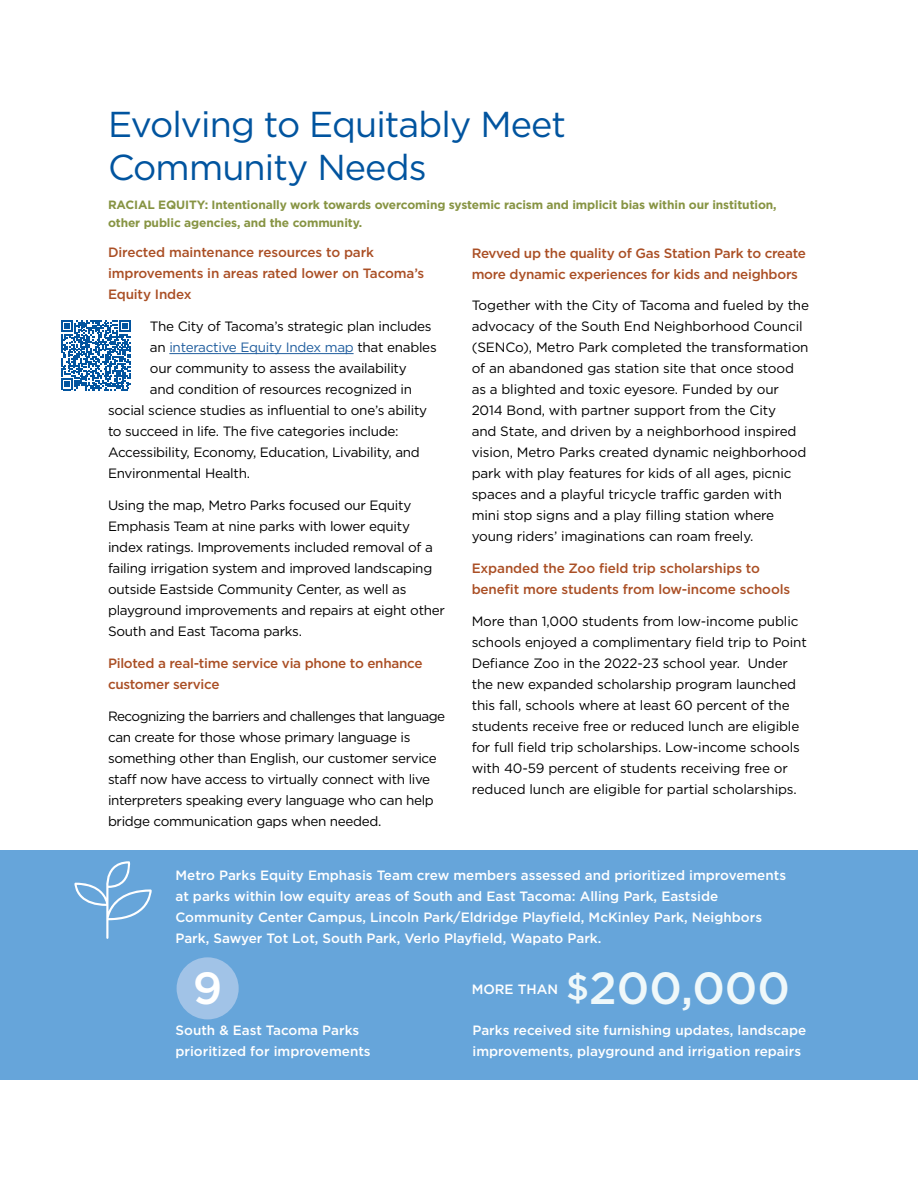
<style>
.page{position:relative;width:918px;height:1188px;background:#fff}
.page>*{position:absolute;margin:0;border:0;box-sizing:border-box;transform-origin:0 0}
.t1{font:500 45px "Gotham";color:#eff8fa}
.t2{font:500 45px "Gotham";color:#fff}
.t3{font:36px/43.2px "Gotham";letter-spacing:-.025em;color:#01549f}
.t4{font:13.5px/21px "Gotham";letter-spacing:-.02em;color:#000}
.t5{font:500 13.5px/21px "Gotham";color:#fff}
.t6{font:500 13.5px/21px "Gotham";letter-spacing:-.02em;color:#aa4f25}
.t7{font:13.5px "Gotham";letter-spacing:-.02em;color:#215e9e}
.t8{font:700 12px/18px "Gotham";letter-spacing:-.01em;color:#879443}
.s1{color:#000}
.s2{font-size:36px}
</style>
<div class="page">
<hr style="left:169px;top:353px;width:185px;height:1px;background:#215e9e">
<div style="left:0;top:850px;width:918px;height:230px;background:#66a5da"></div>
<svg style="left:74px;top:861px;width:78px;height:78px"></svg>
<div style="left:177px;top:957px;width:62px;height:62px;background:#a1c3e7;border-radius:50%"></div>
<svg style="left:61px;top:320px;width:70px;height:70px"></svg>
<h2 class="t3" style="left:108px;top:102px;width:460px">Evolving to Equitably Meet<br>Community Needs</h2>
<p class="t8" style="left:108px;top:195px;width:670px">RACIAL EQUITY: Intentionally work towards overcoming systemic racism and implicit bias within our institution, other public agencies, and the community.</p>
<p class="t6" style="left:108px;top:242px;width:318px">Directed maintenance resources to park improvements in areas rated lower on Tacoma’s<br>Equity Index</p>
<p class="t4" style="left:150px;top:316px;width:283px">The City of Tacoma’s strategic plan includes</p>
<p class="t7" style="left:150px;top:339px;width:288px"><span class="s1">an</span> interactive Equity Index map <span class="s1">that enables</span></p>
<p class="t4" style="left:150px;top:358px;width:258px">our community to assess the availability</p>
<p class="t4" style="left:150px;top:379px;width:264px">and condition of resources recognized in</p>
<p class="t4" style="left:108px;top:400px;width:321px">social science studies as influential to one’s ability</p>
<p class="t4" style="left:108px;top:421px;width:292px">to succeed in life. The five categories include:</p>
<p class="t4" style="left:108px;top:442px;width:313px">Accessibility, Economy, Education, Livability, and</p>
<p class="t4" style="left:108px;top:463px;width:144px">Environmental Health.</p>
<p class="t4" style="left:108px;top:495px;width:339px">Using the map, Metro Parks focused our Equity Emphasis Team at nine parks with lower equity index ratings. Improvements included removal of a failing irrigation system and improved landscaping outside Eastside Community Center, as well as playground improvements and repairs at eight other South and East Tacoma parks.</p>
<p class="t6" style="left:108px;top:653px;width:316px">Piloted a real-time service via phone to enhance customer service</p>
<p class="t4" style="left:108px;top:705px;width:339px">Recognizing the barriers and challenges that language can create for those whose primary language is something other than English, our customer service staff now have access to virtually connect with live interpreters speaking every language who can help bridge communication gaps when needed.</p>
<p class="t6" style="left:472px;top:242px;width:336px">Revved up the quality of Gas Station Park to create more dynamic experiences for kids and neighbors</p>
<p class="t4" style="left:472px;top:295px;width:339px">Together with the City of Tacoma and fueled by the advocacy of the South End Neighborhood Council (SENCo), Metro Park completed the transformation of an abandoned gas station site that once stood as a blighted and toxic eyesore. Funded by our 2014 Bond, with partner support from the City<br>and State, and driven by a neighborhood inspired vision, Metro Parks created dynamic neighborhood park with play features for kids of all ages, picnic spaces and a playful tricycle traffic garden with mini stop signs and a play filling station where young riders’ imaginations can roam freely.</p>
<p class="t6" style="left:472px;top:558px;width:320px">Expanded the Zoo field trip scholarships to benefit more students from low-income schools</p>
<p class="t4" style="left:472px;top:611px;width:337px">More than 1,000 students from low-income public schools enjoyed a complimentary field trip to Point Defiance Zoo in the 2022-23 school year. Under the new expanded scholarship program launched this fall, schools where at least 60 percent of the students receive free or reduced lunch are eligible for full field trip scholarships. Low-income schools with 40-59 percent of students receiving free or reduced lunch are eligible for partial scholarships.</p>
<p class="t5" style="left:176px;top:864px;width:612px">Metro Parks Equity Emphasis Team crew members assessed and prioritized improvements at parks within low equity areas of South and East Tacoma: Alling Park, Eastside Community Center Campus, Lincoln Park/Eldridge Playfield, McKinley Park, Neighbors Park, Sawyer Tot Lot, South Park, Verlo Playfield, Wapato Park.</p>
<h1 class="t2" style="left:193px;top:959px;width:31px">9</h1>
<p class="t5" style="left:472px;top:978px;width:88px">MORE THAN</p>
<h1 class="t1" style="left:566px;top:959px;width:225px"><span class="s2">$</span>200,000</h1>
<p class="t5" style="left:176px;top:1019px;width:197px">South &amp; East Tacoma Parks prioritized for improvements</p>
<p class="t5" style="left:472px;top:1019px;width:335px">Parks received site furnishing updates, landscape improvements, playground and irrigation repairs</p>
</div>
